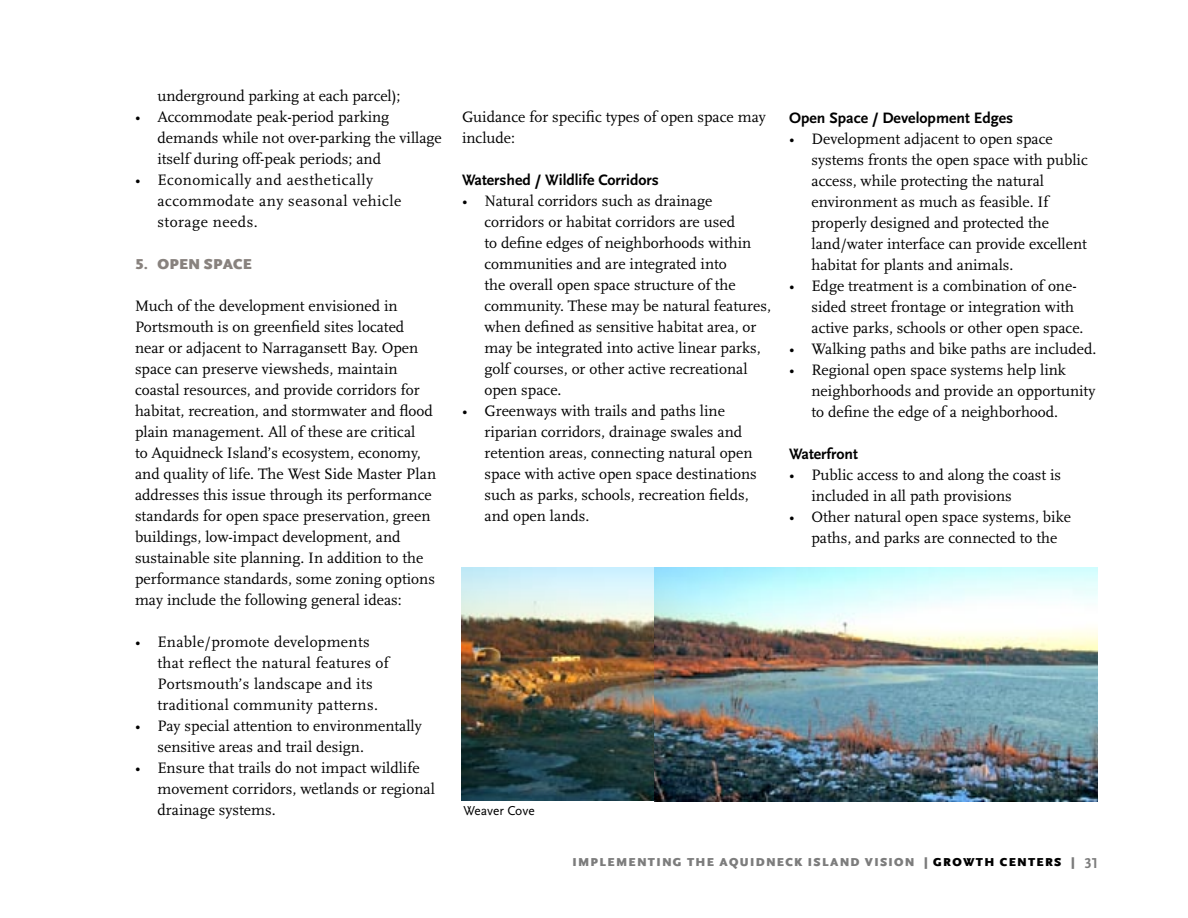
<style>
.page{position:relative;width:1188px;height:918px;background:#fff}
.page>*{position:absolute;margin:0;border:0;box-sizing:border-box;transform-origin:0 0}
.text_bullets_1{font:15.75px/21px "Scala";color:#000}
.text_level_1{font:15.75px/21px "Scala";color:#000}
.text_bullets_1-2{font:15.75px/21px "Scala";letter-spacing:.02em;color:#000}
.text_bullets_1-3{font:15.75px/21px "Scala";letter-spacing:.03em;color:#000}
.hed_level_3{font:700 15.75px "Scala Sans OT";color:#000}
.hed_level_2{font:900 15px "Scala Sans OT";letter-spacing:.01em;color:#88827e}
.captions{font:13.5px "Scala Sans OT";color:#000}
.t1{font:900 12px "Scala Sans OT";letter-spacing:.11em;color:#7c7c7c}
.s1{color:#000}
.s2{font-weight:700;font-size:15px}
</style>
<div class="page">
<img style="left:462px;top:567px;width:192px;height:234px">
<img style="left:654px;top:567px;width:444px;height:235px">
<p class="text_bullets_1" style="left:158px;top:86px;width:245px">underground parking at each parcel);</p>
<p class="text_bullets_1" style="left:158px;top:107px;width:286px;text-indent:-22px">• Accommodate peak-period parking demands while not over-parking the village itself during off-peak periods; and</p>
<p class="text_bullets_1-3" style="left:158px;top:170px;width:245px;text-indent:-22px">• Economically and aesthetically accommodate any seasonal vehicle storage needs.</p>
<p class="hed_level_2" style="left:135px;top:256px;width:118px">5. OPEN SPACE</p>
<p class="text_level_1" style="left:135px;top:296px;width:303px">Much of the development envisioned in Portsmouth is on greenfield sites located near or adjacent to Narragansett Bay. Open space can preserve viewsheds, maintain coastal resources, and provide corridors for habitat, recreation, and stormwater and flood plain management. All of these are critical<br>to Aquidneck Island’s ecosystem, economy, and quality of life. The West Side Master Plan addresses this issue through its performance standards for open space preservation, green buildings, low-impact development, and sustainable site planning. In addition to the performance standards, some zoning options may include the following general ideas:</p>
<p class="text_bullets_1-2" style="left:158px;top:632px;width:233px;text-indent:-22px">• Enable/promote developments that reflect the natural features of Portsmouth’s landscape and its traditional community patterns.</p>
<p class="text_bullets_1" style="left:158px;top:716px;width:266px;text-indent:-22px">• Pay special attention to environmentally sensitive areas and trail design.</p>
<p class="text_bullets_1" style="left:158px;top:758px;width:279px;text-indent:-22px">• Ensure that trails do not impact wildlife movement corridors, wetlands or regional drainage systems.</p>
<p class="text_level_1" style="left:462px;top:107px;width:305px">Guidance for specific types of open space may include:</p>
<p class="hed_level_3" style="left:462px;top:171px;width:198px">Watershed / Wildlife Corridors</p>
<p class="text_bullets_1" style="left:484px;top:191px;width:288px;text-indent:-22px">• Natural corridors such as drainage corridors or habitat corridors are used<br>to define edges of neighborhoods within communities and are integrated into<br>the overall open space structure of the community. These may be natural features, when defined as sensitive habitat area, or may be integrated into active linear parks, golf courses, or other active recreational open space.</p>
<p class="text_bullets_1" style="left:484px;top:401px;width:274px;text-indent:-22px">• Greenways with trails and paths line riparian corridors, drainage swales and retention areas, connecting natural open space with active open space destinations such as parks, schools, recreation fields, and open lands.</p>
<p class="hed_level_3" style="left:789px;top:108px;width:226px">Open Space / Development Edges</p>
<p class="text_bullets_1" style="left:812px;top:128px;width:278px;text-indent:-22px">• Development adjacent to open space systems fronts the open space with public access, while protecting the natural environment as much as feasible. If properly designed and protected the land/water interface can provide excellent habitat for plants and animals.</p>
<p class="text_bullets_1" style="left:812px;top:275px;width:274px;text-indent:-22px">• Edge treatment is a combination of one&shy;sided street frontage or integration with active parks, schools or other open space.</p>
<p class="text_bullets_1" style="left:789px;top:338px;width:309px">• Walking paths and bike paths are included.</p>
<p class="text_bullets_1" style="left:812px;top:359px;width:285px;text-indent:-22px">• Regional open space systems help link neighborhoods and provide an opportunity to define the edge of a neighborhood.</p>
<p class="hed_level_3" style="left:789px;top:444px;width:70px">Waterfront</p>
<p class="text_bullets_1" style="left:812px;top:464px;width:251px;text-indent:-22px">• Public access to and along the coast is included in all path provisions</p>
<p class="text_bullets_1" style="left:789px;top:506px;width:283px;text-align:center">• Other natural open space systems, bike paths, and parks are connected to the</p>
<p class="captions" style="left:464px;top:803px;width:73px">Weaver Cove</p>
<p class="t1" style="left:572px;top:855px;width:527px">IMPLEMENTING THE AQUIDNECK ISLAND VISION | <span class="s1">GROWTH CENTERS</span> | <span class="s2">31</span></p>
</div>
